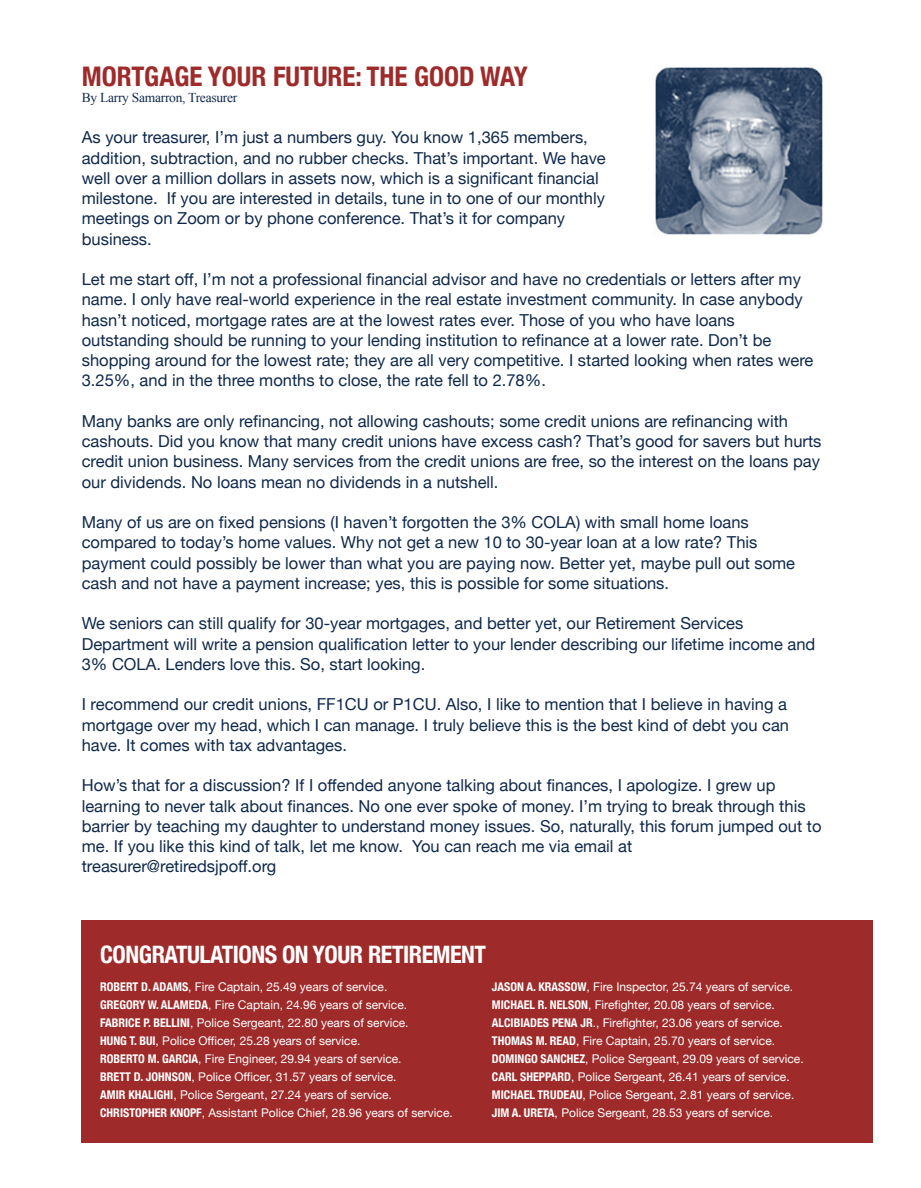
<style>
.page{position:relative;width:921px;height:1188px;background:#fff}
.page>*{position:absolute;margin:0;border:0;box-sizing:border-box;transform-origin:0 0}
.t1{font:700 condensed 27px "Helvetica Neue";color:#9e2b2a}
.t2{font:700 condensed 24px "Helvetica Neue";letter-spacing:-.02em;color:#fff}
.t3{font:16.5px/20.2px "Helvetica Neue";color:#10294a}
.t4{font:13.5px "Times New Roman";letter-spacing:-.02em;color:#10294a}
.t5{font:12px/18px "Helvetica Neue";color:#fff}
.s1{font-weight:700;font-stretch:condensed}
</style>
<div class="page">
<div style="left:82px;top:920px;width:790px;height:223px;background:#9e2b2a"></div>
<img style="left:655px;top:67px;width:168px;height:168px">
<h1 class="t1" style="left:82px;top:54px;width:447px">MORTGAGE YOUR FUTURE: THE GOOD WAY</h1>
<p class="t4" style="left:82px;top:89px;width:157px">By Larry Samarron, Treasurer</p>
<p class="t3" style="left:82px;top:128px;width:525px">As your treasurer, I’m just a numbers guy. You know 1,365 members, addition, subtraction, and no rubber checks. That’s important. We have well over a million dollars in assets now, which is a significant financial milestone. If you are interested in details, tune in to one of our monthly meetings on Zoom or by phone conference. That’s it for company business.</p>
<p class="t3" style="left:82px;top:270px;width:732px">Let me start off, I’m not a professional financial advisor and have no credentials or letters after my name. I only have real-world experience in the real estate investment community. In case anybody hasn’t noticed, mortgage rates are at the lowest rates ever. Those of you who have loans outstanding should be running to your lending institution to refinance at a lower rate. Don’t be shopping around for the lowest rate; they are all very competitive. I started looking when rates were 3.25%, and in the three months to close, the rate fell to 2.78%.</p>
<p class="t3" style="left:82px;top:412px;width:741px">Many banks are only refinancing, not allowing cashouts; some credit unions are refinancing with cashouts. Did you know that many credit unions have excess cash? That’s good for savers but hurts credit union business. Many services from the credit unions are free, so the interest on the loans pay our dividends. No loans mean no dividends in a nutshell.</p>
<p class="t3" style="left:82px;top:513px;width:714px">Many of us are on fixed pensions (I haven’t forgotten the 3% COLA) with small home loans compared to today’s home values. Why not get a new 10 to 30-year loan at a low rate? This payment could possibly be lower than what you are paying now. Better yet, maybe pull out some cash and not have a payment increase; yes, this is possible for some situations.</p>
<p class="t3" style="left:82px;top:614px;width:734px">We seniors can still qualify for 30-year mortgages, and better yet, our Retirement Services<br>Department will write a pension qualification letter to your lender describing our lifetime income and<br>3% COLA. Lenders love this. So, start looking.</p>
<p class="t3" style="left:82px;top:695px;width:708px">I recommend our credit unions, FF1CU or P1CU. Also, I like to mention that I believe in having a mortgage over my head, which I can manage. I truly believe this is the best kind of debt you can have. It comes with tax advantages.</p>
<p class="t3" style="left:82px;top:776px;width:741px">How’s that for a discussion? If I offended anyone talking about finances, I apologize. I grew up learning to never talk about finances. No one ever spoke of money. I’m trying to break through this barrier by teaching my daughter to understand money issues. So, naturally, this forum jumped out to me. If you like this kind of talk, let me know. You can reach me via email at treasurer@retiredsjpoff.org</p>
<h2 class="t2" style="left:100px;top:934px;width:387px">CONGRATULATIONS ON YOUR RETIREMENT</h2>
<p class="t5" style="left:100px;top:978px;width:354px"><span class="s1">ROBERT D. ADAMS</span>, Fire Captain, 25.49 years of service.<br><span class="s1">GREGORY W. ALAMEDA</span>, Fire Captain, 24.96 years of service.<br><span class="s1">FABRICE P. BELLINI</span>, Police Sergeant, 22.80 years of service.<br><span class="s1">HUNG T. BUI</span>, Police Officer, 25.28 years of service.<br><span class="s1">ROBERTO M. GARCIA</span>, Fire Engineer, 29.94 years of service.<br><span class="s1">BRETT D. JOHNSON</span>, Police Officer, 31.57 years of service.<br><span class="s1">AMIR KHALIGHI</span>, Police Sergeant, 27.24 years of service.<br><span class="s1">CHRISTOPHER KNOPF</span>, Assistant Police Chief, 28.96 years of service.</p>
<p class="t5" style="left:491px;top:978px;width:313px"><span class="s1">JASON A. KRASSOW</span>, Fire Inspector, 25.74 years of service.<br><span class="s1">MICHAEL R. NELSON</span>, Firefighter, 20.08 years of service.<br><span class="s1">ALCIBIADES PENA JR</span>., Firefighter, 23.06 years of service.<br><span class="s1">THOMAS M. READ</span>, Fire Captain, 25.70 years of service.<br><span class="s1">DOMINGO SANCHEZ</span>, Police Sergeant, 29.09 years of service.<br><span class="s1">CARL SHEPPARD</span>, Police Sergeant, 26.41 years of service.<br><span class="s1">MICHAEL TRUDEAU</span>, Police Sergeant, 2.81 years of service.<br><span class="s1">JIM A. URETA</span>, Police Sergeant, 28.53 years of service.</p>
</div>
